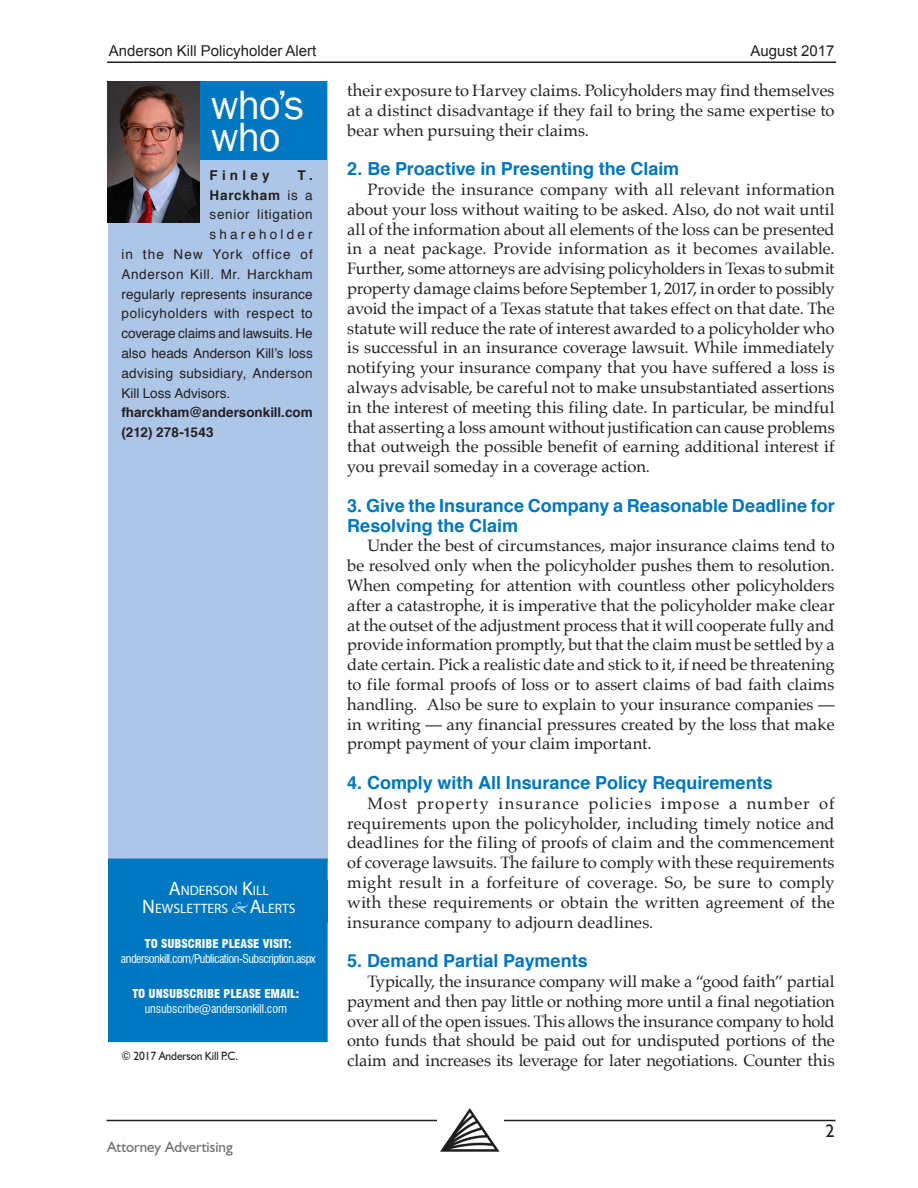
<style>
.page{position:relative;width:918px;height:1188px;background:#fff}
.page>*{position:absolute;margin:0;border:0;box-sizing:border-box;transform-origin:0 0}
.t1{font:42px "Franklin Gothic";letter-spacing:-.03em;color:#fff}
.Subheadline{font:700 18px/19.8px "Helvetica";color:#0077c0}
.t2{font:18px "Humanist 521 BT";color:#231f20}
.Body_Text{font:16.5px/19.8px "Palatino";letter-spacing:-.005em;color:#231f20;text-align:justify}
.t3{font:15px "Arial";color:#231f20}
.t4{font:15px "Humanist 521 BT";color:#6c6d70}
.t5{font:13.65px/18px "Myriad Pro";color:#fff;text-align:center}
.bio_sidebar{font:13.5px "Helvetica";letter-spacing:.025em;color:#231f20}
.bio_sidebar-2{font:13.5px "Helvetica";letter-spacing:.045em;color:#231f20}
.bio_sidebar-3{font:700 13.5px "Helvetica";color:#231f20}
.bio_sidebar-4{font:13.5px "Helvetica";color:#231f20}
.bio_sidebar-5{font:13.5px "Helvetica";letter-spacing:-.01em;color:#231f20}
.bio_sidebar-6{font:13.5px "Helvetica";letter-spacing:.085em;color:#231f20}
.bio_sidebar-7{font:13.5px "Helvetica";letter-spacing:.05em;color:#231f20}
.bio_sidebar-8{font:700 13.5px "Helvetica";letter-spacing:.055em;color:#231f20}
.bio_sidebar-9{font:13.5px "Helvetica";letter-spacing:.235em;color:#231f20}
.t6{font:condensed 12px/15px "Swiss 721 BT";letter-spacing:-.035em;color:#fff;text-align:center}
.t7{font:condensed 12px/15px "Swiss 721 BT";letter-spacing:-.01em;color:#fff;text-align:center}
.t8{font:12px "Humanist 521 BT";letter-spacing:-.01em;color:#231f20;scale:.95 1}
.s1{font-weight:400}
.s2{font-size:19.5px}
.s3{font-family:"Vivienne"}
.s4{font-weight:900}
</style>
<div class="page">
<div style="left:108px;top:81px;width:219px;height:781px;background:#adc6e7"></div>
<div style="left:107px;top:81px;width:220px;height:78px;background:#0077c0"></div>
<hr style="left:107px;top:62px;width:729px;height:1px;background:#231f20">
<hr style="left:107px;top:1120px;width:729px;height:1px;background:#231f20">
<div style="left:437px;top:1100px;width:67px;height:53px;background:#fff"></div>
<img style="left:440px;top:1109px;width:60px;height:43px">
<img style="left:107px;top:81px;width:92px;height:141px">
<div style="left:108px;top:859px;width:220px;height:183px;background:#0077c0"></div>
<p class="t3" style="left:109px;top:41px;width:209px">Anderson Kill Policyholder Alert</p>
<p class="t3" style="left:751px;top:41px;width:86px">August 2017</p>
<p class="t1" style="left:211px;top:79px;width:95px">who’s</p>
<p class="t1" style="left:211px;top:111px;width:71px">who</p>
<p class="bio_sidebar-3" style="left:210px;top:164px;width:62px">Finley</p>
<p class="bio_sidebar-3" style="left:297px;top:164px;width:17px">T.</p>
<p class="bio_sidebar-8" style="left:210px;top:184px;width:105px">Harckham <span class="s1">is a</span></p>
<p class="bio_sidebar-7" style="left:210px;top:204px;width:105px">senior litigation</p>
<p class="bio_sidebar-9" style="left:210px;top:224px;width:105px">shareholder</p>
<p class="bio_sidebar-6" style="left:121px;top:244px;width:193px">in the New York office of</p>
<p class="bio_sidebar-2" style="left:121px;top:264px;width:193px">Anderson Kill. Mr. Harckham</p>
<p class="bio_sidebar" style="left:121px;top:283px;width:193px">regularly represents insurance</p>
<p class="bio_sidebar-2" style="left:121px;top:303px;width:193px">policyholders with respect to</p>
<p class="bio_sidebar-5" style="left:121px;top:323px;width:193px">coverage claims and lawsuits. He</p>
<p class="bio_sidebar-4" style="left:121px;top:343px;width:193px">also heads Anderson Kill’s loss</p>
<p class="bio_sidebar" style="left:121px;top:363px;width:193px">advising subsidiary, Anderson</p>
<p class="bio_sidebar-4" style="left:121px;top:382px;width:110px">Kill Loss Advisors.</p>
<p class="bio_sidebar-3" style="left:121px;top:402px;width:193px">fharckham@andersonkill.com</p>
<p class="bio_sidebar-3" style="left:121px;top:421px;width:94px">(212) 278-1543</p>
<p class="t5" style="left:142px;top:881px;width:155px"><span class="s2">A</span>NDERSON <span class="s2">K</span>ILL<br><span class="s2">N</span>EWSLETTERS <span class="s3">&amp;</span> <span class="s2">A</span>LERTS</p>
<p class="t6" style="left:121px;top:936px;width:196px"><span class="s4">TO SUBSCRIBE PLEASE VISIT: </span>andersonkill.com/Publication-Subscription.aspx</p>
<p class="t7" style="left:132px;top:986px;width:169px"><span class="s4">TO UNSUBSCRIBE PLEASE EMAIL: </span>unsubscribe@andersonkill.com</p>
<p class="t8" style="left:121px;top:1048px;width:124px">© 2017 Anderson Kill P.C.</p>
<p class="t4" style="left:107px;top:1138px;width:127px">Attorney Advertising</p>
<p class="Body_Text" style="left:347px;top:80px;width:489px">their exposure to Harvey claims. Policyholders may find themselves at a distinct disadvantage if they fail to bring the same expertise to bear when pursuing their claims.</p>
<p class="Subheadline" style="left:347px;top:159px;width:334px">2. Be Proactive in Presenting the Claim</p>
<p class="Body_Text" style="left:347px;top:179px;width:489px;text-indent:20px">Provide the insurance company with all relevant information about your loss without waiting to be asked. Also, do not wait until all of the information about all elements of the loss can be presented in a neat package. Provide information as it becomes available.<br>Further, some attorneys are advising policyholders in Texas to submit property damage claims before September 1, 2017, in order to possibly avoid the impact of a Texas statute that takes effect on that date. The statute will reduce the rate of interest awarded to a policyholder who is successful in an insurance coverage lawsuit. While immediately notifying your insurance company that you have suffered a loss is always advisable, be careful not to make unsubstantiated assertions in the interest of meeting this filing date. In particular, be mindful that asserting a loss amount without justification can cause problems that outweigh the possible benefit of earning additional interest if you prevail someday in a coverage action.</p>
<p class="Subheadline" style="left:347px;top:496px;width:489px">3. Give the Insurance Company a Reasonable Deadline for<br>Resolving the Claim</p>
<p class="Body_Text" style="left:347px;top:536px;width:489px;text-indent:20px">Under the best of circumstances, major insurance claims tend to be resolved only when the policyholder pushes them to resolution.<br>When competing for attention with countless other policyholders after a catastrophe, it is imperative that the policyholder make clear at the outset of the adjustment process that it will cooperate fully and provide information promptly, but that the claim must be settled by a date certain. Pick a realistic date and stick to it, if need be threatening to file formal proofs of loss or to assert claims of bad faith claims handling. Also be sure to explain to your insurance companies — in writing — any financial pressures created by the loss that make prompt payment of your claim important.</p>
<p class="Subheadline" style="left:347px;top:773px;width:427px">4. Comply with All Insurance Policy Requirements</p>
<p class="Body_Text" style="left:347px;top:793px;width:489px;text-indent:20px">Most property insurance policies impose a number of requirements upon the policyholder, including timely notice and deadlines for the filing of proofs of claim and the commencement of coverage lawsuits. The failure to comply with these requirements might result in a forfeiture of coverage. So, be sure to comply with these requirements or obtain the written agreement of the insurance company to adjourn deadlines.</p>
<p class="Subheadline" style="left:347px;top:951px;width:242px">5. Demand Partial Payments</p>
<p class="Body_Text" style="left:347px;top:971px;width:489px;text-indent:20px">Typically, the insurance company will make a “good faith” partial payment and then pay little or nothing more until a final negotiation over all of the open issues. This allows the insurance company to hold onto funds that should be paid out for undisputed portions of the claim and increases its leverage for later negotiations. Counter this</p>
<p class="t2" style="left:826px;top:1120px;width:11px">2</p>
</div>
